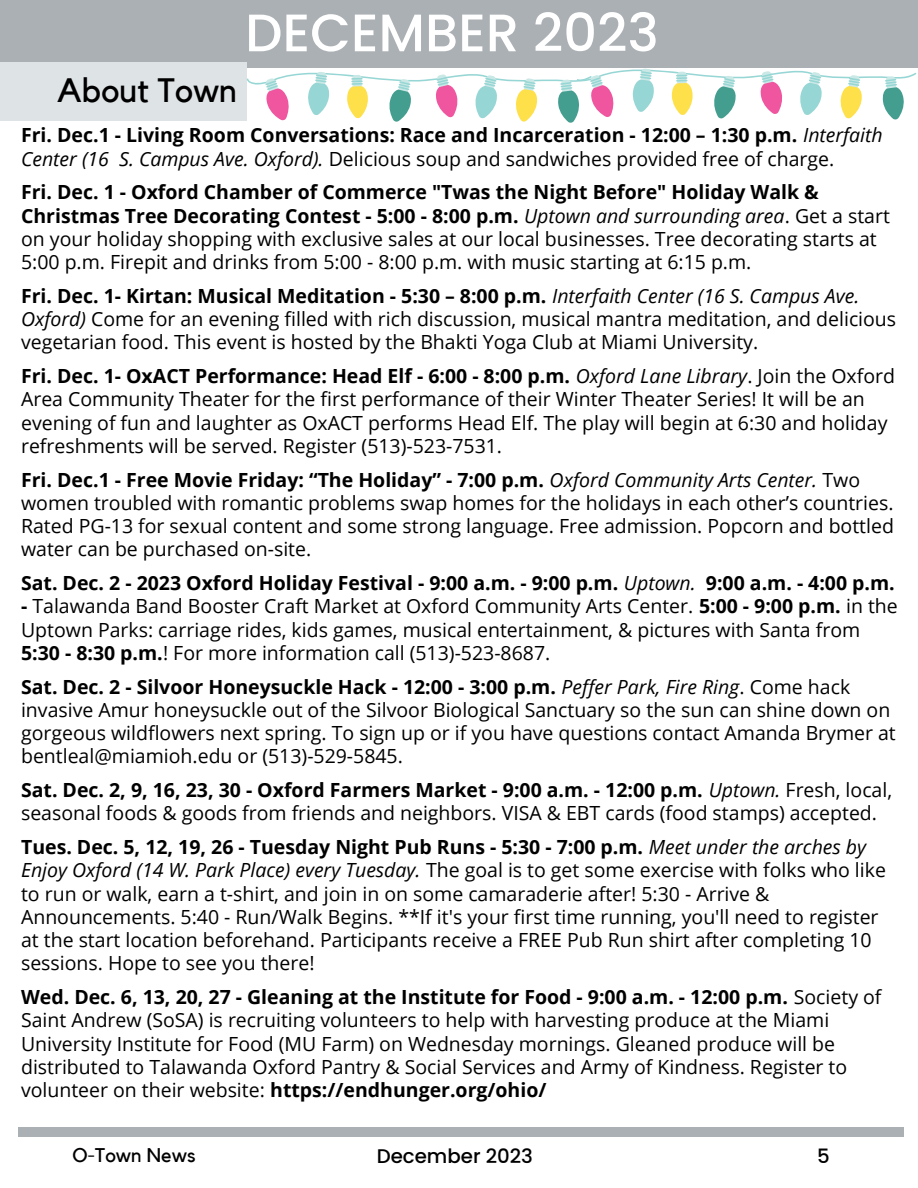
<style>
.page{position:relative;width:918px;height:1188px;background:#fff}
.page>*{position:absolute;margin:0;border:0;box-sizing:border-box;transform-origin:0 0}
.t1{font:500 52.65px "Poppins";color:#fff}
.t2{font:33.75px "Kollektif";color:#000}
.t3{font:500 19.8px "Poppins";color:#000}
.t4{font:19.8px "Kollektif";color:#000}
.t5{font:19.5px/23.2px "Open Sans";color:#000}
.t6{font:700 19.5px/23.2px "Open Sans";color:#000}
.s1{font-weight:400;font-style:italic}
.s2{font-weight:400}
.s3{font-weight:700}
.s4{font-style:italic}
</style>
<div class="page">
<div style="left:0;top:0;width:918px;height:68px;background:#abb0b4"></div>
<div style="left:19px;top:1127px;width:885px;height:10px;background:#abb0b4"></div>
<div style="left:0;top:63px;width:246px;height:58px;background:#dee3e6"></div>
<svg style="left:247px;top:68px;width:669px;height:55px"></svg>
<p class="t1" style="left:245px;top:-4px;width:415px">DECEMBER 2023</p>
<p class="t2" style="left:57px;top:75px;width:182px">About Town</p>
<p class="t6" style="left:21px;top:123px;width:863px">Fri. Dec.1 - Living Room Conversations: Race and Incarceration - 12:00 – 1:30 p.m. <span class="s1">Interfaith<br>Center (16 S. Campus Ave. Oxford).</span> <span class="s2">Delicious soup and sandwiches provided free of charge.</span></p>
<p class="t5" style="left:21px;top:180px;width:870px"><span class="s3">Fri. Dec. 1 - Oxford Chamber of Commerce "Twas the Night Before" Holiday Walk &amp; Christmas Tree Decorating Contest - 5:00 - 8:00 p.m.</span> <span class="s4">Uptown and surrounding area</span>. Get a start on your holiday shopping with exclusive sales at our local businesses. Tree decorating starts at 5:00 p.m. Firepit and drinks from 5:00 - 8:00 p.m. with music starting at 6:15 p.m.</p>
<p class="t5" style="left:21px;top:284px;width:877px"><span class="s3">Fri. Dec. 1- Kirtan: Musical Meditation - 5:30 – 8:00 p.m.</span> <span class="s4">Interfaith Center (16 S. Campus Ave.<br>Oxford)</span> Come for an evening filled with rich discussion, musical mantra meditation, and delicious vegetarian food. This event is hosted by the Bhakti Yoga Club at Miami University.</p>
<p class="t5" style="left:21px;top:364px;width:875px"><span class="s3">Fri. Dec. 1- OxACT Performance: Head Elf - 6:00 - 8:00 p.m.</span> <span class="s4">Oxford Lane Library</span>. Join the Oxford Area Community Theater for the first performance of their Winter Theater Series! It will be an evening of fun and laughter as OxACT performs Head Elf. The play will begin at 6:30 and holiday refreshments will be served. Register (513)-523-7531.</p>
<p class="t5" style="left:21px;top:467px;width:874px"><span class="s3">Fri. Dec.1 - Free Movie Friday: “The Holiday” - 7:00 p.m.</span> <span class="s4">Oxford Community Arts Center.</span> Two women troubled with romantic problems swap homes for the holidays in each other’s countries.<br>Rated PG-13 for sexual content and some strong language. Free admission. Popcorn and bottled water can be purchased on-site.</p>
<p class="t6" style="left:21px;top:571px;width:875px">Sat. Dec. 2 - 2023 Oxford Holiday Festival - 9:00 a.m. - 9:00 p.m. <span class="s1">Uptown.</span> 9:00 a.m. - 4:00 p.m.</p>
<p class="t5" style="left:21px;top:594px;width:878px"><span class="s3">-</span> Talawanda Band Booster Craft Market at Oxford Community Arts Center. <span class="s3">5:00 - 9:00 p.m.</span> in the<br>Uptown Parks: carriage rides, kids games, musical entertainment, &amp; pictures with Santa from<br><span class="s3">5:30 - 8:30 p.m.</span>! For more information call (513)-523-8687.</p>
<p class="t5" style="left:21px;top:674px;width:876px"><span class="s3">Sat. Dec. 2 - Silvoor Honeysuckle Hack - 12:00 - 3:00 p.m.</span> <span class="s4">Peffer Park, Fire Ring</span>. Come hack invasive Amur honeysuckle out of the Silvoor Biological Sanctuary so the sun can shine down on gorgeous wildflowers next spring. To sign up or if you have questions contact Amanda Brymer at bentleal@miamioh.edu or (513)-529-5845.</p>
<p class="t5" style="left:21px;top:778px;width:873px"><span class="s3">Sat. Dec. 2, 9, 16, 23, 30 - Oxford Farmers Market - 9:00 a.m. - 12:00 p.m.</span> <span class="s4">Uptown.</span> Fresh, local, seasonal foods &amp; goods from friends and neighbors. VISA &amp; EBT cards (food stamps) accepted.</p>
<p class="t5" style="left:21px;top:835px;width:866px"><span class="s3">Tues. Dec. 5, 12, 19, 26 - Tuesday Night Pub Runs - 5:30 - 7:00 p.m.</span> <span class="s4">Meet under the arches by Enjoy Oxford (14 W. Park Place) every Tuesday.</span> The goal is to get some exercise with folks who like to run or walk, earn a t-shirt, and join in on some camaraderie after! 5:30 - Arrive &amp; Announcements. 5:40 - Run/Walk Begins. **If it's your first time running, you'll need to register at the start location beforehand. Participants receive a FREE Pub Run shirt after completing 10 sessions. Hope to see you there!</p>
<p class="t5" style="left:21px;top:985px;width:862px"><span class="s3">Wed. Dec. 6, 13, 20, 27 - Gleaning at the Institute for Food - 9:00 a.m. - 12:00 p.m.</span> Society of Saint Andrew (SoSA) is recruiting volunteers to help with harvesting produce at the Miami University Institute for Food (MU Farm) on Wednesday mornings. Gleaned produce will be distributed to Talawanda Oxford Pantry &amp; Social Services and Army of Kindness. Register to volunteer on their website: <span class="s3">https://endhunger.org/ohio/</span></p>
<p class="t4" style="left:72px;top:1146px;width:125px">O-Town News</p>
<p class="t3" style="left:377px;top:1142px;width:158px">December 2023</p>
<p class="t3" style="left:817px;top:1142px;width:14px">5</p>
</div>
